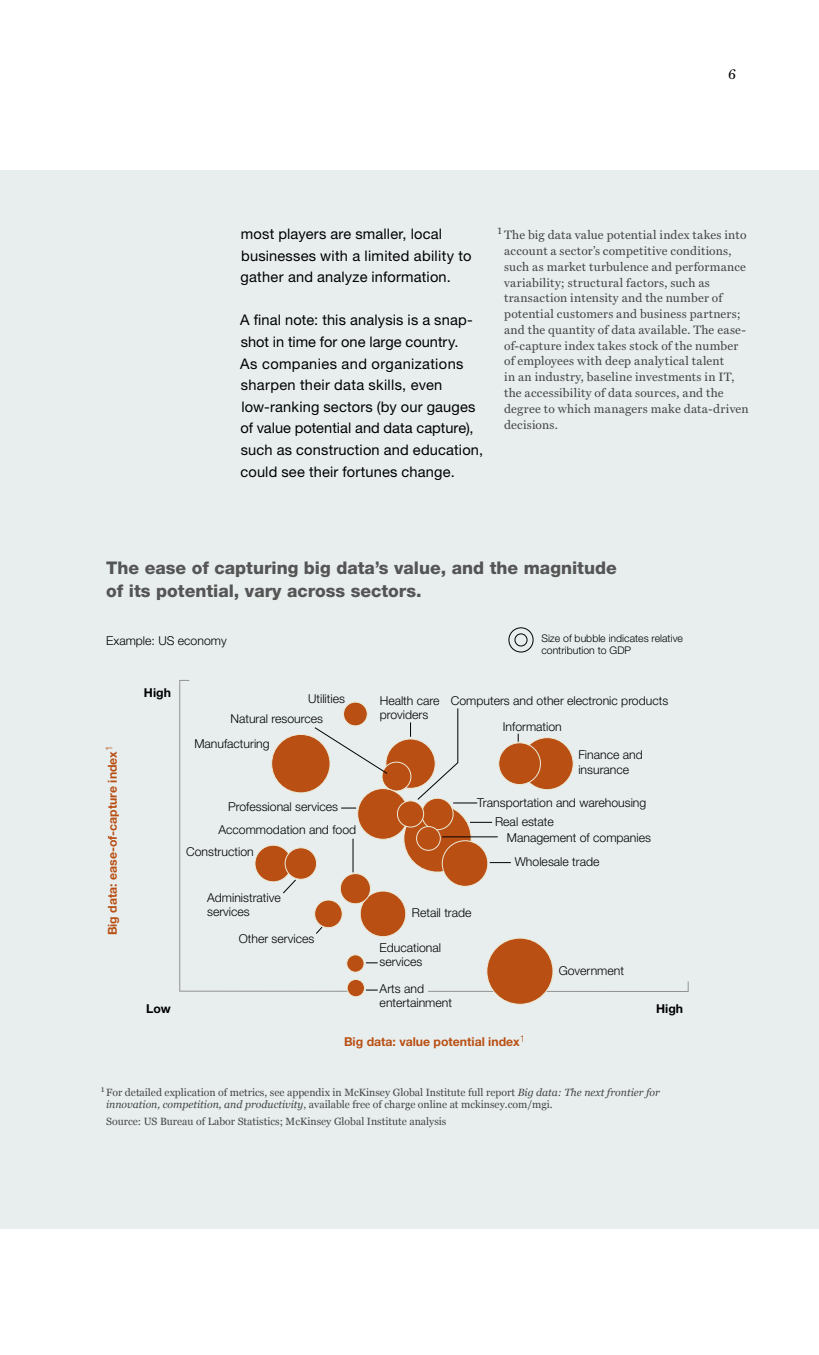
<style>
.page{position:relative;width:819px;height:1355px;background:#fff}
.page>*{position:absolute;margin:0;border:0;box-sizing:border-box;transform-origin:0 0}
.t1{font:800 17.5px/22.8px "Helvetica Neue LT Std";color:#555}
.t2{font:900 17.5px "Helvetica Neue LT Std";color:#000}
.t3{font:14.7px/21.5px "Helvetica Neue LT Std";letter-spacing:.015em;color:#000}
.t4{font:14px "Miller Text";color:#000}
.t5{font:12.25px/15.8px "Miller Text";letter-spacing:.02em;color:#464646}
.t6{font:300 12.25px/14px "Helvetica Neue LT Std";color:#000}
.t7{font:700 12.25px "Helvetica Neue LT Std";color:#b94f13}
.t8{font:700 12.25px "Helvetica Neue LT Std";color:#000}
.t9{font:10.5px/12.2px "Georgia";color:#464646}
.t10{font:300 10.5px/12.2px "Helvetica Neue LT Std";color:#000}
.s1{font-style:italic}
</style>
<div class="page">
<div style="left:0;top:171px;width:819px;height:1057px;background:#e8eeee"></div>
<svg style="left:179px;top:680px;width:510px;height:312px"></svg>
<div style="left:361px;top:981px;width:67px;height:15px;background:#e8eeee"></div>
<div style="left:521px;top:737px;width:52px;height:52px;background:#b94f13;border-radius:50%"></div>
<div style="left:521px;top:737px;width:53px;height:53px;border:1px solid #ecead7;border-radius:50%"></div>
<div style="left:499px;top:743px;width:41px;height:41px;background:#b94f13;border-radius:50%"></div>
<div style="left:498px;top:742px;width:43px;height:43px;border:1px solid #ecead7;border-radius:50%"></div>
<div style="left:487px;top:938px;width:66px;height:66px;background:#b94f13;border-radius:50%"></div>
<div style="left:486px;top:937px;width:67px;height:67px;border:1px solid #ecead7;border-radius:50%"></div>
<div style="left:360px;top:891px;width:46px;height:45px;background:#b94f13;border-radius:50%"></div>
<div style="left:360px;top:890px;width:46px;height:47px;border:1px solid #ecead7;border-radius:50%"></div>
<div style="left:255px;top:845px;width:37px;height:37px;background:#b94f13;border-radius:50%"></div>
<div style="left:255px;top:844px;width:37px;height:38px;border:1px solid #ecead7;border-radius:50%"></div>
<div style="left:315px;top:900px;width:27px;height:27px;background:#b94f13;border-radius:50%"></div>
<div style="left:314px;top:899px;width:29px;height:29px;border:1px solid #ecead7;border-radius:50%"></div>
<div style="left:340px;top:873px;width:30px;height:30px;background:#b94f13;border-radius:50%"></div>
<div style="left:340px;top:873px;width:31px;height:31px;border:1px solid #ecead7;border-radius:50%"></div>
<div style="left:285px;top:847px;width:32px;height:32px;background:#b94f13;border-radius:50%"></div>
<div style="left:285px;top:847px;width:32px;height:32px;border:1px solid #ecead7;border-radius:50%"></div>
<div style="left:347px;top:955px;width:17px;height:17px;background:#b94f13;border-radius:50%"></div>
<div style="left:346px;top:954px;width:19px;height:18px;border:1px solid #ecead7;border-radius:50%"></div>
<div style="left:347px;top:979px;width:17px;height:17px;background:#b94f13;border-radius:50%"></div>
<div style="left:347px;top:979px;width:18px;height:18px;border:1px solid #ecead7;border-radius:50%"></div>
<div style="left:386px;top:739px;width:49px;height:49px;background:#b94f13;border-radius:50%"></div>
<div style="left:382px;top:762px;width:29px;height:29px;background:#b94f13;border-radius:50%"></div>
<div style="left:382px;top:761px;width:29px;height:30px;border:1px solid #ecead7;border-radius:50%"></div>
<div style="left:358px;top:788px;width:50px;height:51px;background:#b94f13;border-radius:50%"></div>
<div style="left:357px;top:788px;width:52px;height:51px;border:1px solid #ecead7;border-radius:50%"></div>
<div style="left:404px;top:804px;width:67px;height:68px;background:#b94f13;border-radius:50%"></div>
<div style="left:422px;top:798px;width:31px;height:31px;background:#b94f13;border-radius:50%"></div>
<div style="left:421px;top:798px;width:33px;height:32px;border:1px solid #ecead7;border-radius:50%"></div>
<div style="left:442px;top:840px;width:46px;height:46px;background:#b94f13;border-radius:50%"></div>
<div style="left:442px;top:840px;width:46px;height:46px;border:1px solid #ecead7;border-radius:50%"></div>
<div style="left:397px;top:801px;width:27px;height:26px;background:#b94f13;border-radius:50%"></div>
<div style="left:397px;top:800px;width:27px;height:27px;border:1px solid #ecead7;border-radius:50%"></div>
<div style="left:417px;top:826px;width:23px;height:24px;background:#b94f13;border-radius:50%"></div>
<div style="left:416px;top:826px;width:25px;height:24px;border:1px solid #ecead7;border-radius:50%"></div>
<div style="left:272px;top:734px;width:58px;height:59px;background:#b94f13;border-radius:50%"></div>
<div style="left:271px;top:734px;width:59px;height:59px;border:1px solid #ecead7;border-radius:50%"></div>
<div style="left:344px;top:702px;width:23px;height:24px;background:#b94f13;border-radius:50%"></div>
<div style="left:343px;top:701px;width:25px;height:25px;border:1px solid #ecead7;border-radius:50%"></div>
<div style="left:515px;top:633px;width:12px;height:13px;border:1px solid #000;border-radius:50%"></div>
<div style="left:509px;top:627px;width:24px;height:25px;border:1px solid #000;border-radius:50%"></div>
<svg style="left:366px;top:989px;width:12px;height:1px"></svg>
<svg style="left:366px;top:962px;width:12px;height:1px"></svg>
<svg style="left:314px;top:727px;width:74px;height:47px"></svg>
<svg style="left:341px;top:807px;width:15px;height:1px"></svg>
<hr style="left:353px;top:838px;width:1px;height:34px;background:#000">
<svg style="left:410px;top:722px;width:1px;height:15px"></svg>
<svg style="left:417px;top:708px;width:60px;height:95px"></svg>
<svg style="left:470px;top:822px;width:22px;height:1px"></svg>
<svg style="left:490px;top:862px;width:21px;height:1px"></svg>
<hr style="left:442px;top:836px;width:56px;height:1px;background:#000">
<svg style="left:283px;top:879px;width:13px;height:14px"></svg>
<svg style="left:316px;top:926px;width:7px;height:8px"></svg>
<p class="t4" style="left:728px;top:66px;width:9px">6</p>
<p class="t3" style="left:240px;top:223px;width:233px">most players are smaller, local businesses with a limited ability to gather and analyze information.</p>
<p class="t3" style="left:240px;top:309px;width:244px">A final note: this analysis is a snap&shy;shot in time for one large country.<br>As companies and organizations sharpen their data skills, even low-ranking sectors (by our gauges of value potential and data capture), such as construction and education, could see their fortunes change.</p>
<h1 class="t2" style="left:106px;top:444px;width:356px">Big data sidebar on sector productivity</h1>
<p class="t5" style="left:504px;top:227px;width:246px;text-indent:-7px"><sup>1</sup> The big data value potential index takes into account a sector’s competitive conditions, such as market turbulence and performance variability; structural factors, such as transaction intensity and the number of potential customers and business partners; and the quantity of data available. The ease&shy;of-capture index takes stock of the number of employees with deep analytical talent<br>in an industry, baseline investments in IT, the accessibility of data sources, and the degree to which managers make data-driven decisions.</p>
<h1 class="t1" style="left:106px;top:557px;width:512px">The ease of capturing big data’s value, and the magnitude of its potential, vary across sectors.</h1>
<p class="t6" style="left:106px;top:633px;width:122px">Example: US economy</p>
<p class="t10" style="left:541px;top:632px;width:143px">Size of bubble indicates relative contribution to GDP</p>
<p class="t8" style="left:144px;top:685px;width:28px">High</p>
<p class="t6" style="left:308px;top:691px;width:38px">Utilities</p>
<p class="t6" style="left:380px;top:693px;width:61px">Health care</p>
<p class="t6" style="left:230px;top:711px;width:94px">Natural resources</p>
<p class="t6" style="left:380px;top:707px;width:50px">providers</p>
<p class="t6" style="left:451px;top:693px;width:219px">Computers and other electronic products</p>
<p class="t6" style="left:503px;top:719px;width:60px">Information</p>
<p class="t7" style="left:105px;top:935px;width:191px;rotate:-90deg">Big data: ease-of-capture index<sup>1</sup></p>
<p class="t6" style="left:194px;top:736px;width:77px">Manufacturing</p>
<p class="t6" style="left:228px;top:799px;width:111px">Professional services</p>
<p class="t6" style="left:186px;top:844px;width:69px">Construction</p>
<p class="t6" style="left:207px;top:890px;width:75px">Administrative services</p>
<p class="t6" style="left:219px;top:822px;width:139px">Accommodation and food</p>
<p class="t6" style="left:578px;top:747px;width:66px;line-height:14.7px">Finance and insurance</p>
<p class="t6" style="left:495px;top:793px;width:153px;line-height:18.2px;text-indent:-18px">Transportation and warehousing<br>Real estate</p>
<p class="t6" style="left:515px;top:854px;width:86px">Wholesale trade</p>
<p class="t6" style="left:507px;top:830px;width:146px">Management of companies</p>
<p class="t6" style="left:412px;top:905px;width:61px">Retail trade</p>
<p class="t6" style="left:239px;top:931px;width:77px">Other services</p>
<p class="t6" style="left:380px;top:940px;width:63px">Educational services</p>
<p class="t6" style="left:380px;top:981px;width:74px">Arts and entertainment</p>
<p class="t6" style="left:559px;top:963px;width:67px">Government</p>
<p class="t8" style="left:146px;top:1001px;width:26px">Low</p>
<p class="t8" style="left:656px;top:1001px;width:28px">High</p>
<p class="t7" style="left:344px;top:1034px;width:183px">Big data: value potential index<sup>1</sup></p>
<p class="t9" style="left:106px;top:1085px;width:556px;text-indent:-5px"><sup>1</sup> For detailed explication of metrics, see appendix in McKinsey Global Institute full report <span class="s1">Big data: The next frontier for innovation, competition, and productivity</span>, available free of charge online at mckinsey.com/mgi.</p>
<p class="t9" style="left:106px;top:1115px;width:342px">Source: US Bureau of Labor Statistics; McKinsey Global Institute analysis</p>
</div>
